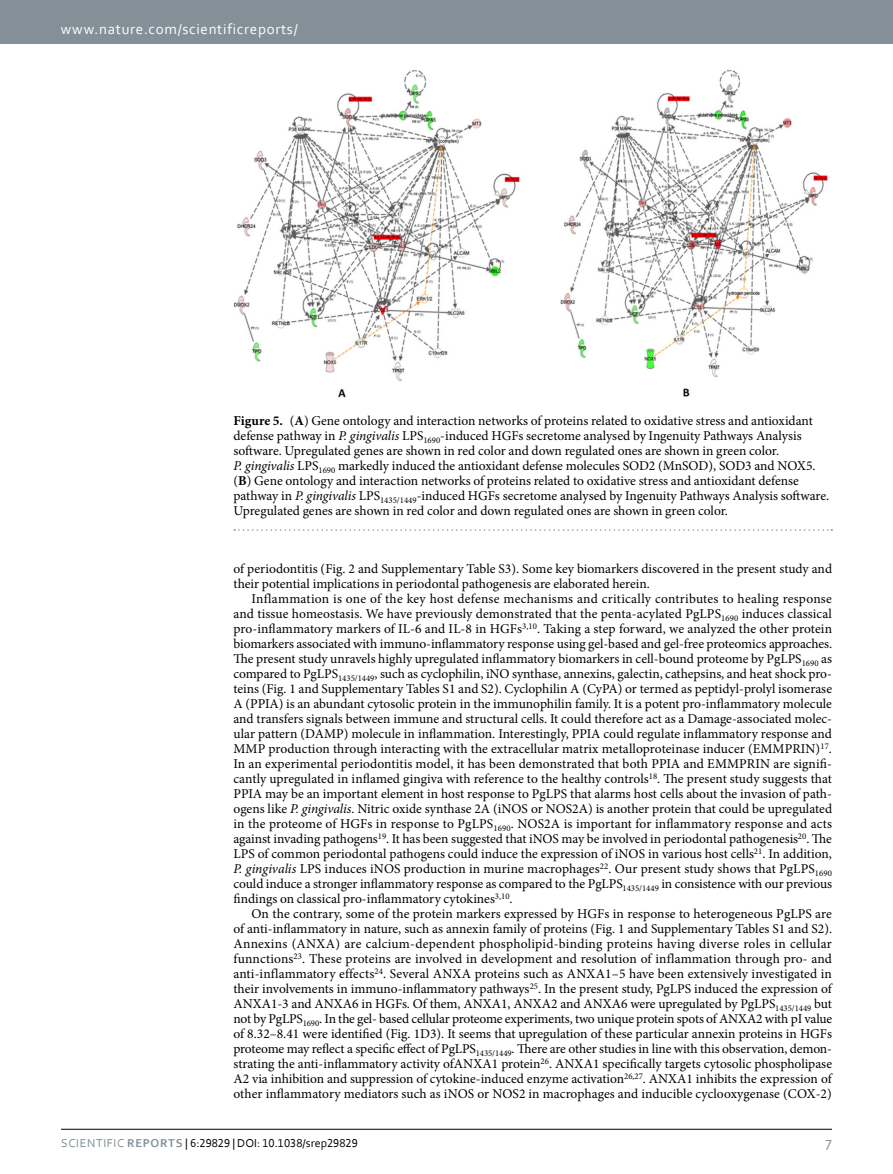
<style>
.page{position:relative;width:893px;height:1174px;background:#fff}
.page>*{position:absolute;margin:0;border:0;box-sizing:border-box;transform-origin:0 0}
.t1{font:15px "Klmhbp Corbel";letter-spacing:.045em;color:#fff}
.t2{font:15px "Wbvwcn Corbel";color:#839097}
.t3{font:13.5px/15px "Jwcdnw Minion Pro";color:#000}
.t4{font:12px "Xlrmvw Yxgbkn Pxbhxp Srsmsh Fxfbhm Knptdl Corbel";color:#000}
.s1{font-family:"Cnkjsc Minion Pro";font-weight:700}
.s2{font-family:"Hknxys Minion Pro";font-style:italic}
.s3{font-family:"Wkkgrt Corbel";color:#839097}
.s4{font-family:"Tggkqc Corbel";font-weight:700;color:#839097}
</style>
<div class="page">
<div style="left:0;top:0;width:893px;height:43px;background:#839097"></div>
<hr style="left:61px;top:1129px;width:771px;height:1px;background:#000">
<img style="left:233px;top:70px;width:594px;height:327px">
<svg style="left:234px;top:529px;width:598px;height:2px"></svg>
<p class="t1" style="left:61px;top:19px;width:238px">www.nature.com/scientificreports/</p>
<p class="t3" style="left:233px;top:413px;width:597px"><span class="s1">Figure 5.</span> (<span class="s1">A</span>) Gene ontology and interaction networks of proteins related to oxidative stress and antioxidant defense pathway in <span class="s2">P. gingivalis</span> LPS<sub>1690</sub>-induced HGFs secretome analysed by Ingenuity Pathways Analysis software. Upregulated genes are shown in red color and down regulated ones are shown in green color.<br><span class="s2">P. gingivalis</span> LPS<sub>1690</sub> markedly induced the antioxidant defense molecules SOD2 (MnSOD), SOD3 and NOX5. (<span class="s1">B</span>) Gene ontology and interaction networks of proteins related to oxidative stress and antioxidant defense pathway in <span class="s2">P. gingivalis</span> LPS<sub>1435/1449</sub>-induced HGFs secretome analysed by Ingenuity Pathways Analysis software.<br>Upregulated genes are shown in red color and down regulated ones are shown in green color.</p>
<p class="t3" style="left:233px;top:561px;width:600px">of periodontitis (Fig. 2 and Supplementary Table S3). Some key biomarkers discovered in the present study and their potential implications in periodontal pathogenesis are elaborated herein.</p>
<p class="t3" style="left:233px;top:591px;width:600px;text-align:justify;text-indent:18px">Inflammation is one of the key host defense mechanisms and critically contributes to healing response and tissue homeostasis. We have previously demonstrated that the penta-acylated PgLPS<sub>1690</sub> induces classical pro-inflammatory markers of IL-6 and IL-8 in HGFs<sup>3,10</sup>. Taking a step forward, we analyzed the other protein biomarkers associated with immuno-inflammatory response using gel-based and gel-free proteomics approaches.<br>The present study unravels highly upregulated inflammatory biomarkers in cell-bound proteome by PgLPS<sub>1690</sub> as compared to PgLPS<sub>1435/1449</sub>, such as cyclophilin, iNO synthase, annexins, galectin, cathepsins, and heat shock pro&shy;teins (Fig. 1 and Supplementary Tables S1 and S2). Cyclophilin A (CyPA) or termed as peptidyl-prolyl isomerase A (PPIA) is an abundant cytosolic protein in the immunophilin family. It is a potent pro-inflammatory molecule and transfers signals between immune and structural cells. It could therefore act as a Damage-associated molec&shy;ular pattern (DAMP) molecule in inflammation. Interestingly, PPIA could regulate inflammatory response and MMP production through interacting with the extracellular matrix metalloproteinase inducer (EMMPRIN)<sup>17</sup>.<br>In an experimental periodontitis model, it has been demonstrated that both PPIA and EMMPRIN are signifi&shy;cantly upregulated in inflamed gingiva with reference to the healthy controls<sup>18</sup>. The present study suggests that PPIA may be an important element in host response to PgLPS that alarms host cells about the invasion of path&shy;ogens like <span class="s2">P. gingivalis</span>. Nitric oxide synthase 2A (iNOS or NOS2A) is another protein that could be upregulated in the proteome of HGFs in response to PgLPS<sub>1690</sub>. NOS2A is important for inflammatory response and acts against invading pathogens<sup>19</sup>. It has been suggested that iNOS may be involved in periodontal pathogenesis<sup>20</sup>. The LPS of common periodontal pathogens could induce the expression of iNOS in various host cells<sup>21</sup>. In addition, <span class="s2">P. gingivalis</span> LPS induces iNOS production in murine macrophages<sup>22</sup>. Our present study shows that PgLPS<sub>1690 </sub>could induce a stronger inflammatory response as compared to the PgLPS<sub>1435/1449</sub> in consistence with our previous findings on classical pro-inflammatory cytokines<sup>3,10</sup>.</p>
<p class="t3" style="left:233px;top:906px;width:600px;text-align:justify;text-indent:18px">On the contrary, some of the protein markers expressed by HGFs in response to heterogeneous PgLPS are of anti-inflammatory in nature, such as annexin family of proteins (Fig. 1 and Supplementary Tables S1 and S2).<br>Annexins (ANXA) are calcium-dependent phospholipid-binding proteins having diverse roles in cellular funnctions<sup>23</sup>. These proteins are involved in development and resolution of inflammation through pro- and anti-inflammatory effects<sup>24</sup>. Several ANXA proteins such as ANXA1–5 have been extensively investigated in their involvements in immuno-inflammatory pathways<sup>25</sup>. In the present study, PgLPS induced the expression of ANXA1-3 and ANXA6 in HGFs. Of them, ANXA1, ANXA2 and ANXA6 were upregulated by PgLPS<sub>1435/1449</sub> but not by PgLPS<sub>1690</sub>. In the gel- based cellular proteome experiments, two unique protein spots of ANXA2 with pI value of 8.32–8.41 were identified (Fig. 1D3). It seems that upregulation of these particular annexin proteins in HGFs proteome may reflect a specific effect of PgLPS<sub>1435/1449</sub>. There are other studies in line with this observation, demon&shy;strating the anti-inflammatory activity ofANXA1 protein<sup>26</sup>. ANXA1 specifically targets cytosolic phospholipase A2 via inhibition and suppression of cytokine-induced enzyme activation<sup>26,27</sup>. ANXA1 inhibits the expression of other inflammatory mediators such as iNOS or NOS2 in macrophages and inducible cyclooxygenase (COX-2)</p>
<p class="t4" style="left:61px;top:1135px;width:298px"><span class="s3">SCIENTIFIC</span> <span class="s4">REPORTS</span> | 6:29829 | DOI: 10.1038/srep29829</p>
<p class="t2" style="left:826px;top:1132px;width:8px">7</p>
</div>
